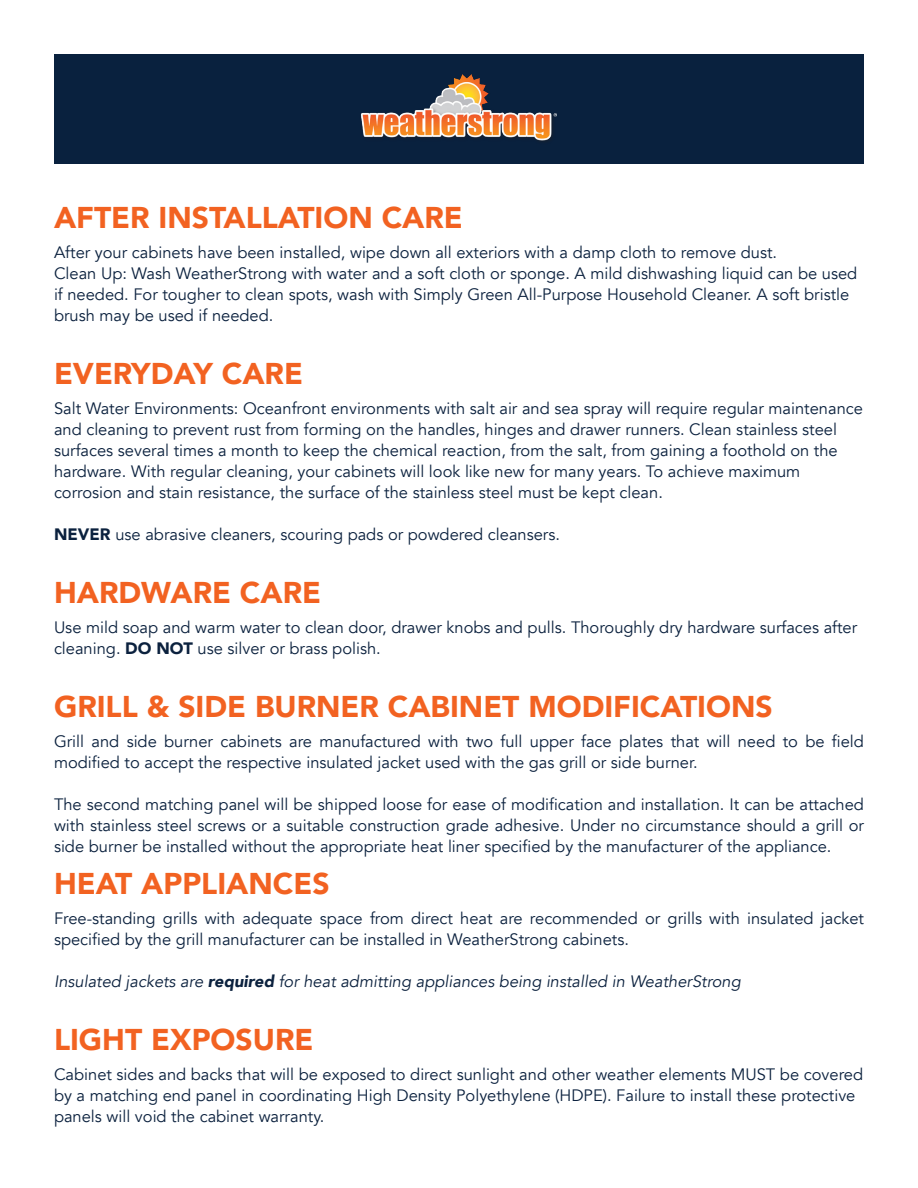
<style>
.page{position:relative;width:918px;height:1188px;background:#fff}
.page>*{position:absolute;margin:0;border:0;box-sizing:border-box;transform-origin:0 0}
.HEAD{font:900 30px "Avenir";color:#f26221}
.TEXT{font:16.5px/21px "Avenir";color:#0b213e}
.t1{font:italic 16.5px "Avenir";color:#0b213e}
.s1{font-weight:900}
</style>
<div class="page">
<div style="left:54px;top:54px;width:810px;height:110px;background:#09213e"></div>
<img style="left:361px;top:74px;width:195px;height:67px">
<p class="HEAD" style="left:54px;top:191px;width:410px">AFTER INSTALLATION CARE</p>
<p class="TEXT" style="left:54px;top:242px;width:725px">After your cabinets have been installed, wipe down all exteriors with a damp cloth to remove dust.</p>
<p class="TEXT" style="left:54px;top:263px;width:805px">Clean Up: Wash WeatherStrong with water and a soft cloth or sponge. A mild dishwashing liquid can be used if needed. For tougher to clean spots, wash with Simply Green All-Purpose Household Cleaner. A soft bristle brush may be used if needed.</p>
<p class="HEAD" style="left:54px;top:347px;width:250px">EVERYDAY CARE</p>
<p class="TEXT" style="left:54px;top:398px;width:811px">Salt Water Environments: Oceanfront environments with salt air and sea spray will require regular maintenance and cleaning to prevent rust from forming on the handles, hinges and drawer runners. Clean stainless steel surfaces several times a month to keep the chemical reaction, from the salt, from gaining a foothold on the hardware. With regular cleaning, your cabinets will look like new for many years. To achieve maximum corrosion and stain resistance, the surface of the stainless steel must be kept clean.</p>
<p class="TEXT" style="left:54px;top:524px;width:508px"><span class="s1">NEVER</span> use abrasive cleaners, scouring pads or powdered cleansers.</p>
<p class="HEAD" style="left:54px;top:566px;width:269px">HARDWARE CARE</p>
<p class="TEXT" style="left:54px;top:617px;width:805px">Use mild soap and warm water to clean door, drawer knobs and pulls. Thoroughly dry hardware surfaces after cleaning. <span class="s1">DO NOT</span> use silver or brass polish.</p>
<p class="HEAD" style="left:54px;top:680px;width:720px">GRILL &amp; SIDE BURNER CABINET MODIFICATIONS</p>
<p class="TEXT" style="left:54px;top:731px;width:812px">Grill and side burner cabinets are manufactured with two full upper face plates that will need to be field modified to accept the respective insulated jacket used with the gas grill or side burner.</p>
<p class="TEXT" style="left:54px;top:794px;width:812px;text-align:justify">The second matching panel will be shipped loose for ease of modification and installation. It can be attached with stainless steel screws or a suitable construction grade adhesive. Under no circumstance should a grill or side burner be installed without the appropriate heat liner specified by the manufacturer of the appliance.</p>
<p class="HEAD" style="left:54px;top:857px;width:277px">HEAT APPLIANCES</p>
<p class="TEXT" style="left:54px;top:908px;width:812px">Free‑standing grills with adequate space from direct heat are recommended or grills with insulated jacket specified by the grill manufacturer can be installed in WeatherStrong cabinets.</p>
<p class="t1" style="left:54px;top:971px;width:688px">Insulated jackets are <span class="s1">required</span> for heat admitting appliances being installed in WeatherStrong</p>
<p class="HEAD" style="left:54px;top:1013px;width:261px">LIGHT EXPOSURE</p>
<p class="TEXT" style="left:54px;top:1064px;width:811px">Cabinet sides and backs that will be exposed to direct sunlight and other weather elements MUST be covered by a matching end panel in coordinating High Density Polyethylene (HDPE). Failure to install these protective panels will void the cabinet warranty.</p>
</div>
